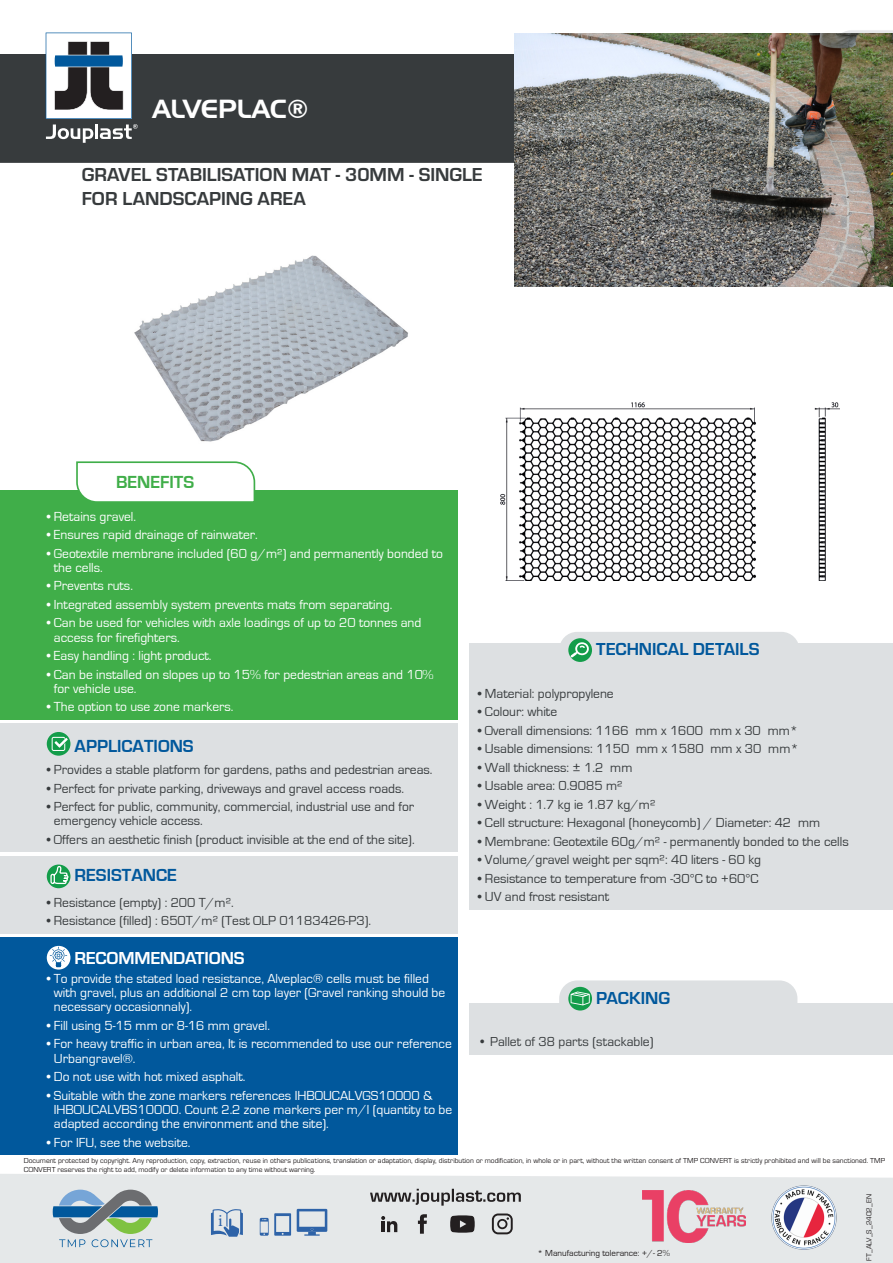
<style>
.page{position:relative;width:893px;height:1263px;background:#fff}
.page>*{position:absolute;margin:0;border:0;box-sizing:border-box;transform-origin:0 0}
.Nom_générique{font:25.5px "Handel Gothic BT";color:#fff}
.Désignation{font:700 19.5px/23.4px "Eurostile";color:#373b3d}
.t1{font:700 18px "Eurostile";color:#01589c}
.t2{font:700 18px "Eurostile";color:#01589c}
.Specifique{font:700 18px "Eurostile";letter-spacing:-.01em;color:#fff}
.t3{font:700 18px "Eurostile";color:#40ae49}
.t4{font:17.1px "Minion Pro";color:#2e63a8}
.Specifique-2{font:13.5px/14.2px "Eurostile";color:#fff}
.Specifique-3{font:13.5px/14.2px "Eurostile";color:#373b3d}
.t5{font:13.5px "Eurostile";color:#373b3d}
.t6{font:9px "Eurostile";color:#231f20}
.t7{font:7.5px/9px "Eurostile";color:#231f20}
</style>
<div class="page">
<div style="left:0;top:1174px;width:893px;height:89px;background:#e5e8e9"></div>
<div style="left:0;top:54px;width:514px;height:109px;background:#373b3d"></div>
<svg style="left:53px;top:1189px;width:105px;height:58px;background:#96afb7"></svg>
<img style="left:771px;top:1184px;width:66px;height:66px">
<img style="left:642px;top:1190px;width:104px;height:52px">
<svg style="left:370px;top:1189px;width:151px;height:16px;background:#aaabac"></svg>
<svg style="left:450px;top:1215px;width:25px;height:18px"></svg>
<svg style="left:381px;top:1216px;width:16px;height:16px"></svg>
<svg style="left:418px;top:1214px;width:9px;height:20px"></svg>
<svg style="left:492px;top:1213px;width:21px;height:21px"></svg>
<div style="left:469px;top:1003px;width:424px;height:52px;background:#dde0e2"></div>
<div style="left:559px;top:980px;width:238px;height:42px;background:#dde0e2;border-radius:18px"></div>
<svg style="left:568px;top:987px;width:24px;height:23px"></svg>
<svg style="left:571px;top:991px;width:19px;height:14px"></svg>
<div style="left:469px;top:643px;width:424px;height:267px;background:#dde0e2"></div>
<div style="left:559px;top:632px;width:240px;height:41px;background:#dde0e2;border-radius:18px"></div>
<svg style="left:568px;top:638px;width:24px;height:24px"></svg>
<svg style="left:571px;top:642px;width:18px;height:16px"></svg>
<svg style="left:833px;top:30px;width:60px;height:4px"></svg>
<img style="left:500px;top:402px;width:339px;height:178px">
<svg style="left:46px;top:33px;width:92px;height:110px"></svg>
<div style="left:0;top:490px;width:458px;height:230px;background:#40ae49"></div>
<div style="left:0;top:723px;width:458px;height:129px;background:#dde0e2"></div>
<svg style="left:47px;top:732px;width:23px;height:24px"></svg>
<svg style="left:52px;top:737px;width:16px;height:14px"></svg>
<div style="left:0;top:856px;width:458px;height:78px;background:#dde0e2"></div>
<div style="left:47px;top:864px;width:23px;height:24px;background:#139d4a;border-radius:50%"></div>
<svg style="left:50px;top:864px;width:19px;height:21px"></svg>
<div style="left:0;top:937px;width:458px;height:218px;background:#01589c"></div>
<svg style="left:47px;top:946px;width:23px;height:23px"></svg>
<svg style="left:50px;top:947px;width:17px;height:20px"></svg>
<img style="left:134px;top:255px;width:274px;height:187px">
<svg style="left:76px;top:461px;width:180px;height:41px"></svg>
<svg style="left:211px;top:1209px;width:32px;height:28px"></svg>
<svg style="left:260px;top:1213px;width:31px;height:23px"></svg>
<svg style="left:297px;top:1209px;width:30px;height:27px"></svg>
<img style="left:514px;top:34px;width:379px;height:252px">
<p class="Nom_générique" style="left:152px;top:94px;width:157px">ALVEPLAC®</p>
<p class="Désignation" style="left:82px;top:162px;width:402px">GRAVEL STABILISATION MAT - 30MM - SINGLE<br>FOR LANDSCAPING AREA</p>
<p class="t3" style="left:116px;top:472px;width:80px">BENEFITS</p>
<p class="Specifique-2" style="left:47px;top:509px;width:91px">• Retains gravel.</p>
<p class="Specifique-2" style="left:47px;top:528px;width:213px">• Ensures rapid drainage of rainwater.</p>
<p class="Specifique-2" style="left:54px;top:546px;width:391px;text-indent:-7px">• Geotextile membrane included (60 g/m²) and permanently bonded to the cells.</p>
<p class="Specifique-2" style="left:47px;top:579px;width:88px">• Prevents ruts.</p>
<p class="Specifique-2" style="left:47px;top:597px;width:347px">• Integrated assembly system prevents mats from separating.</p>
<p class="Specifique-2" style="left:54px;top:616px;width:369px;text-indent:-7px">• Can be used for vehicles with axle loadings of up to 20 tonnes and access for firefighters.</p>
<p class="Specifique-2" style="left:47px;top:649px;width:166px">• Easy handling : light product.</p>
<p class="Specifique-2" style="left:54px;top:667px;width:381px;text-indent:-7px">• Can be installed on slopes up to 15% for pedestrian areas and 10% for vehicle use.</p>
<p class="Specifique-2" style="left:47px;top:700px;width:188px">• The option to use zone markers.</p>
<p class="t2" style="left:75px;top:737px;width:121px">APPLICATIONS</p>
<p class="Specifique-3" style="left:47px;top:763px;width:387px">• Provides a stable platform for gardens, paths and pedestrian areas.</p>
<p class="Specifique-3" style="left:47px;top:781px;width:359px">• Perfect for private parking, driveways and gravel access roads.</p>
<p class="Specifique-3" style="left:54px;top:800px;width:362px;text-indent:-7px">• Perfect for public, community, commercial, industrial use and for emergency vehicle access.</p>
<p class="Specifique-3" style="left:47px;top:833px;width:369px">• Offers an aesthetic finish (product invisible at the end of the site).</p>
<p class="t2" style="left:75px;top:865px;width:104px">RESISTANCE</p>
<p class="Specifique-3" style="left:47px;top:895px;width:189px">• Resistance (empty) : 200 T/m².</p>
<p class="Specifique-3" style="left:47px;top:914px;width:326px">• Resistance (filled) : 650T/m² (Test OLP 01183426-P3).</p>
<p class="Specifique" style="left:75px;top:945px;width:171px">RECOMMENDATIONS</p>
<p class="Specifique-2" style="left:54px;top:971px;width:393px;text-indent:-7px">• To provide the stated load resistance, Alveplac® cells must be filled with gravel, plus an additional 2 cm top layer (Gravel ranking should be necessary occasionnaly).</p>
<p class="Specifique-2" style="left:47px;top:1018px;width:225px">• Fill using 5-15 mm or 8-16 mm gravel.</p>
<p class="Specifique-2" style="left:54px;top:1037px;width:400px;text-indent:-7px">• For heavy traffic in urban area, It is recommended to use our reference<br>Urbangravel®.</p>
<p class="Specifique-2" style="left:47px;top:1070px;width:200px">• Do not use with hot mixed asphalt.</p>
<p class="Specifique-2" style="left:54px;top:1088px;width:400px;text-indent:-7px">• Suitable with the zone markers references IHBOUCALVGS10000 &amp;<br>IHBOUCALVBS10000. Count 2.2 zone markers per m/l (quantity to be adapted according the environment and the site).</p>
<p class="Specifique-2" style="left:47px;top:1135px;width:145px">• For IFU, see the website.</p>
<p class="t1" style="left:596px;top:636px;width:165px">TECHNICAL DETAILS</p>
<p class="Specifique-3" style="left:478px;top:686px;width:137px">• Material: polypropylene</p>
<p class="Specifique-3" style="left:478px;top:705px;width:81px">• Colour: white</p>
<p class="Specifique-3" style="left:478px;top:723px;width:322px">• Overall dimensions: 1166 mm x 1600 mm x 30 mm*</p>
<p class="Specifique-3" style="left:478px;top:742px;width:322px">• Usable dimensions: 1150 mm x 1580 mm x 30 mm*</p>
<p class="Specifique-3" style="left:478px;top:760px;width:156px">• Wall thickness: ± 1.2 mm</p>
<p class="Specifique-3" style="left:478px;top:779px;width:146px">• Usable area: 0.9085 m²</p>
<p class="Specifique-3" style="left:478px;top:797px;width:179px">• Weight : 1.7 kg ie 1.87 kg/m²</p>
<p class="Specifique-3" style="left:478px;top:816px;width:344px">• Cell structure: Hexagonal (honeycomb) / Diameter: 42 mm</p>
<p class="Specifique-3" style="left:478px;top:834px;width:372px">• Membrane: Geotextile 60g/m² - permanently bonded to the cells</p>
<p class="Specifique-3" style="left:478px;top:853px;width:285px">• Volume/gravel weight per sqm²: 40 liters - 60 kg</p>
<p class="Specifique-3" style="left:478px;top:871px;width:282px">• Resistance to temperature from -30°C to +60°C</p>
<p class="Specifique-3" style="left:478px;top:890px;width:133px">• UV and frost resistant</p>
<p class="t1" style="left:596px;top:985px;width:75px">PACKING</p>
<p class="t5" style="left:478px;top:1033px;width:177px">• Pallet of 38 parts (stackable)</p>
<p class="t7" style="left:24px;top:1156px;width:863px">Document protected by copyright. Any reproduction, copy, extraction, reuse in others publications, translation or adaptation, display, distribution or modification, in whole or in part, without the written consent of TMP CONVERT is strictly prohibited and will be sanctioned. TMP<br>CONVERT reserves the right to add, modify or delete information to any time without warning.</p>
<p class="t4" style="left:218px;top:1208px;width:6px">i</p>
<p class="t6" style="left:537px;top:1248px;width:134px">* Manufacturing tolerance: +/- 2%</p>
<p class="t7" style="left:864px;top:1261px;width:68px;rotate:-90deg">FT_ALV_S_2402_EN</p>
</div>
